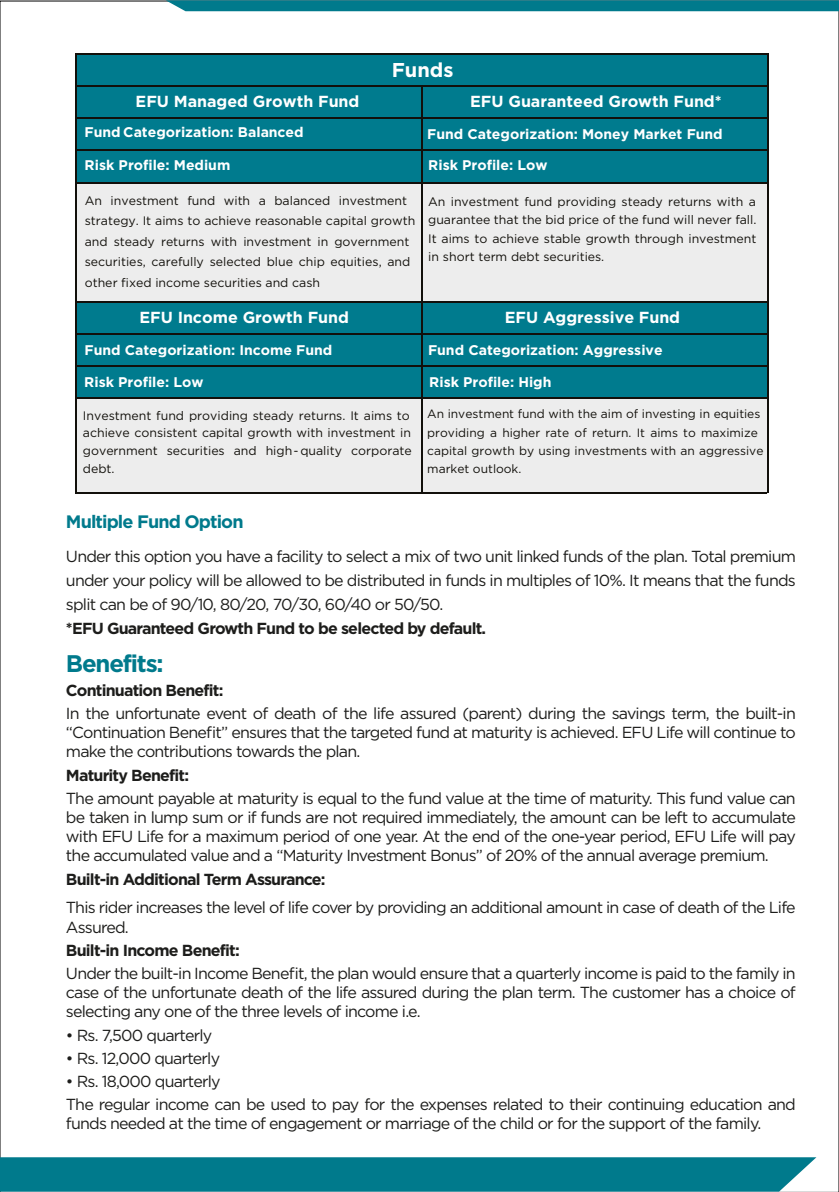
<style>
.page{position:relative;width:839px;height:1192px;background:#fff}
.page>*{position:absolute;margin:0;border:0;box-sizing:border-box;transform-origin:0 0}
.t1{font:700 24px "Gotham";letter-spacing:-.05em;color:#007a8c}
.t2{font:700 20px "Gotham";color:#fff}
.t3{font:700 18px "Gotham";letter-spacing:-.05em;color:#007a8c}
.t4{font:16px/19.2px "Gotham";letter-spacing:-.05em;color:#1d1d1b;text-align:justify}
.t5{font:700 16px "Gotham";letter-spacing:-.05em;color:#1d1d1b}
.t6{font:700 16px "Gotham";color:#fff}
.t7{font:700 14px "Gotham";color:#fff}
.t8{font:12.4px/20.4px "Gotham";color:#12100b}
.t9{font:12px/18.2px "Gotham";color:#12100b}
.s1{font-family:"Calibri";font-size:14.6px}
</style>
<div class="page">
<svg style="left:166px;top:0;width:672px;height:11px;background:#077c8d"></svg>
<div style="left:0;top:1157px;width:816px;height:34px;background:#007a8c"></div>
<div style="left:77px;top:399px;width:344px;height:94px;background:#ededed"></div>
<div style="left:76px;top:54px;width:690px;height:31px;background:#007b8e"></div>
<hr style="left:76px;top:53px;width:690px;height:2px;background:#12100b">
<div style="left:76px;top:87px;width:344px;height:30px;background:#007b8e"></div>
<div style="left:421px;top:87px;width:345px;height:30px;background:#007b8e"></div>
<hr style="left:76px;top:85px;width:344px;height:2px;background:#12100b">
<hr style="left:417px;top:85px;width:349px;height:2px;background:#12100b">
<hr style="left:420px;top:87px;width:2px;height:30px;background:#12100b">
<div style="left:76px;top:119px;width:344px;height:31px;background:#007b8e"></div>
<div style="left:421px;top:119px;width:345px;height:31px;background:#007b8e"></div>
<hr style="left:76px;top:117px;width:344px;height:2px;background:#12100b">
<hr style="left:419px;top:117px;width:347px;height:2px;background:#12100b">
<hr style="left:420px;top:119px;width:2px;height:31px;background:#12100b">
<div style="left:76px;top:151px;width:344px;height:31px;background:#007b8e"></div>
<div style="left:421px;top:151px;width:345px;height:31px;background:#007b8e"></div>
<hr style="left:76px;top:150px;width:344px;height:1px;background:#12100b">
<hr style="left:418px;top:150px;width:348px;height:1px;background:#12100b">
<hr style="left:420px;top:151px;width:2px;height:31px;background:#12100b">
<div style="left:76px;top:183px;width:344px;height:120px;background:#ededed"></div>
<div style="left:421px;top:183px;width:345px;height:120px;background:#ededed"></div>
<hr style="left:76px;top:182px;width:344px;height:1px;background:#12100b">
<hr style="left:417px;top:182px;width:349px;height:1px;background:#12100b">
<hr style="left:420px;top:183px;width:2px;height:120px;background:#12100b">
<div style="left:76px;top:302px;width:344px;height:31px;background:#007b8e"></div>
<div style="left:422px;top:302px;width:344px;height:31px;background:#007b8e"></div>
<hr style="left:76px;top:301px;width:344px;height:1px;background:#12100b">
<hr style="left:420px;top:301px;width:346px;height:1px;background:#12100b">
<div style="left:76px;top:334px;width:344px;height:31px;background:#007b8e"></div>
<div style="left:422px;top:334px;width:344px;height:31px;background:#007b8e"></div>
<hr style="left:76px;top:333px;width:344px;height:1px;background:#12100b">
<hr style="left:420px;top:333px;width:346px;height:1px;background:#12100b">
<div style="left:76px;top:367px;width:344px;height:31px;background:#007b8e"></div>
<div style="left:422px;top:367px;width:344px;height:31px;background:#007b8e"></div>
<hr style="left:76px;top:365px;width:344px;height:2px;background:#12100b">
<hr style="left:419px;top:365px;width:347px;height:2px;background:#12100b">
<div style="left:422px;top:399px;width:344px;height:94px;background:#ededed"></div>
<hr style="left:76px;top:398px;width:344px;height:1px;background:#12100b">
<hr style="left:420px;top:398px;width:346px;height:1px;background:#12100b">
<hr style="left:420px;top:291px;width:2px;height:203px;background:#12100b">
<hr style="left:76px;top:492px;width:344px;height:2px;background:#12100b">
<hr style="left:422px;top:492px;width:344px;height:2px;background:#12100b">
<hr style="left:766px;top:53px;width:2px;height:440px;background:#12100b">
<hr style="left:76px;top:53px;width:1px;height:441px;background:#12100b">
<p class="t2" style="left:391px;top:58px;width:63px">Funds</p>
<p class="t6" style="left:135px;top:92px;width:225px">EFU Managed Growth Fund</p>
<p class="t6" style="left:470px;top:92px;width:253px">EFU Guaranteed Growth Fund*</p>
<p class="t7" style="left:84px;top:124px;width:220px">Fund Categorization: Balanced</p>
<p class="t7" style="left:427px;top:126px;width:297px">Fund Categorization: Money Market Fund</p>
<p class="t7" style="left:85px;top:156px;width:147px">Risk Profile: Medium</p>
<p class="t7" style="left:428px;top:156px;width:121px">Risk Profile: Low</p>
<p class="t8" style="left:85px;top:190px;width:332px">An investment fund with a balanced investment strategy. It aims to achieve reasonable capital growth and steady returns with investment in government securities, carefully selected blue chip equities, and other fixed income securities and cash</p>
<p class="t8" style="left:428px;top:192px;width:329px;line-height:18.4px;text-align:justify">An investment fund providing steady returns with a guarantee that the bid price of the fund will never fall.<br>It aims to achieve stable growth through investment in short term debt securities.</p>
<p class="t6" style="left:139px;top:307px;width:211px">EFU Income Growth Fund</p>
<p class="t6" style="left:504px;top:307px;width:177px">EFU Aggressive Fund</p>
<p class="t7" style="left:84px;top:342px;width:249px">Fund Categorization: Income Fund</p>
<p class="t7" style="left:428px;top:342px;width:236px">Fund Categorization: Aggressive</p>
<p class="t7" style="left:84px;top:374px;width:121px">Risk Profile: Low</p>
<p class="t7" style="left:429px;top:374px;width:124px">Risk Profile: High</p>
<p class="t8" style="left:83px;top:406px;width:330px;line-height:17.8px">Investment fund providing steady returns. It aims to achieve consistent capital growth with investment in government securities and high<span class="s1">-</span> quality corporate debt.</p>
<p class="t9" style="left:427px;top:405px;width:337px">An investment fund with the aim of investing in equities providing a higher rate of return. It aims to maximize capital growth by using investments with an aggressive market outlook.</p>
<p class="t3" style="left:66px;top:511px;width:179px">Multiple Fund Option</p>
<p class="t4" style="left:66px;top:544px;width:731px;line-height:24px">Under this option you have a facility to select a mix of two unit linked funds of the plan. Total premium under your policy will be allowed to be distributed in funds in multiples of 10%. It means that the funds split can be of 90/10, 80/20, 70/30, 60/40 or 50/50.</p>
<p class="t5" style="left:66px;top:619px;width:421px">*EFU Guaranteed Growth Fund to be selected by default.</p>
<h1 class="t1" style="left:66px;top:650px;width:99px">Benefits:</h1>
<p class="t5" style="left:66px;top:681px;width:159px">Continuation Benefit:</p>
<p class="t4" style="left:66px;top:703px;width:731px">In the unfortunate event of death of the life assured (parent) during the savings term, the built-in “Continuation Benefit” ensures that the targeted fund at maturity is achieved. EFU Life will continue to make the contributions towards the plan.</p>
<p class="t5" style="left:66px;top:765px;width:125px">Maturity Benefit:</p>
<p class="t4" style="left:66px;top:788px;width:731px">The amount payable at maturity is equal to the fund value at the time of maturity. This fund value can be taken in lump sum or if funds are not required immediately, the amount can be left to accumulate with EFU Life for a maximum period of one year. At the end of the one-year period, EFU Life will pay the accumulated value and a “Maturity Investment Bonus” of 20% of the annual average premium.</p>
<p class="t5" style="left:66px;top:869px;width:261px">Built-in Additional Term Assurance:</p>
<p class="t4" style="left:66px;top:896px;width:731px;line-height:20px">This rider increases the level of life cover by providing an additional amount in case of death of the Life<br>Assured.</p>
<p class="t5" style="left:66px;top:941px;width:175px">Built-in Income Benefit:</p>
<p class="t4" style="left:66px;top:963px;width:731px">Under the built-in Income Benefit, the plan would ensure that a quarterly income is paid to the family in case of the unfortunate death of the life assured during the plan term. The customer has a choice of selecting any one of the three levels of income i.e.</p>
<p class="t4" style="left:66px;top:1025px;width:148px">• Rs. 7,500 quarterly</p>
<p class="t4" style="left:66px;top:1048px;width:155px">• Rs. 12,000 quarterly</p>
<p class="t4" style="left:66px;top:1069px;width:731px;line-height:23.2px">• Rs. 18,000 quarterly<br>The regular income can be used to pay for the expenses related to their continuing education and</p>
<p class="t4" style="left:66px;top:1113px;width:696px">funds needed at the time of engagement or marriage of the child or for the support of the family.</p>
</div>
